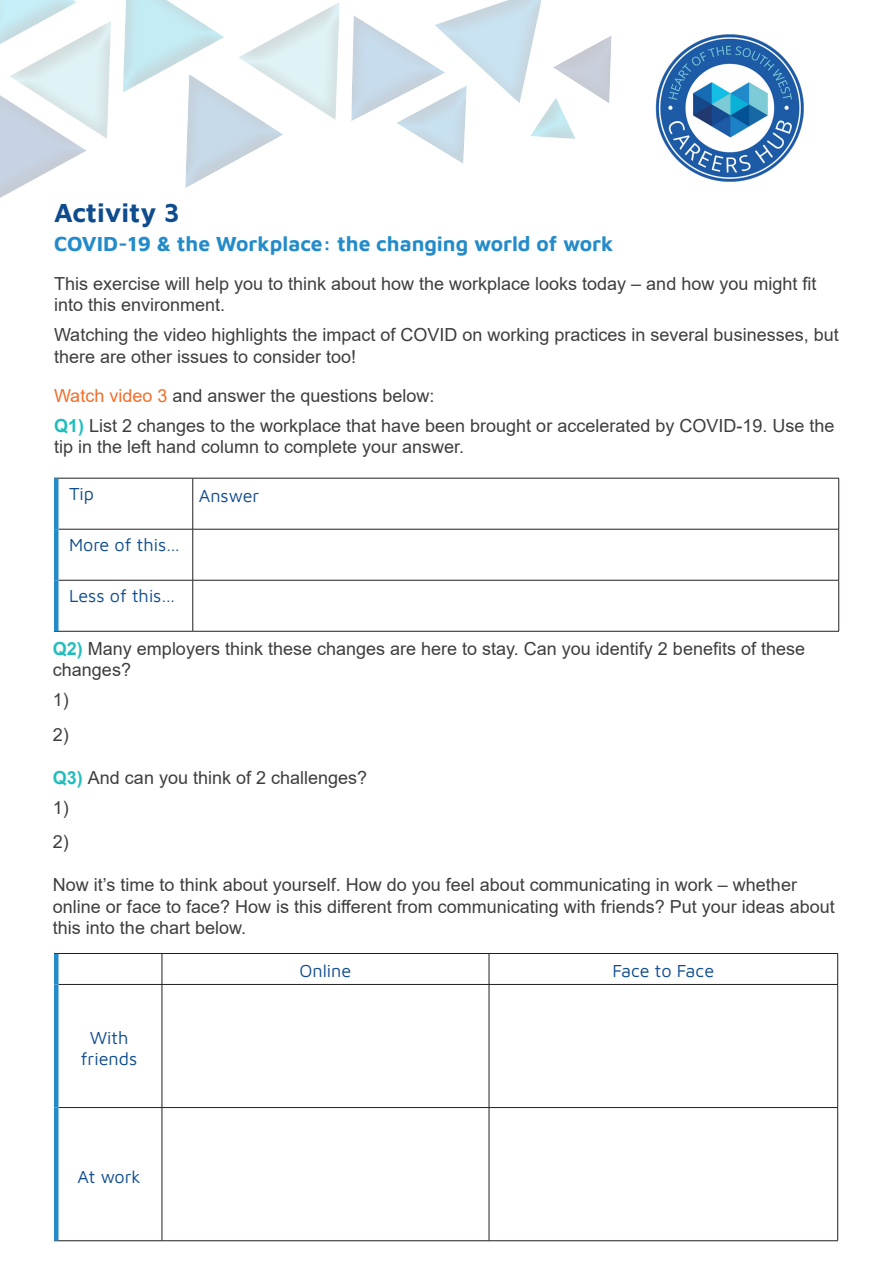
<style>
.page{position:relative;width:893px;height:1263px;background:#fff}
.page>*{position:absolute;margin:0;border:0;box-sizing:border-box;transform-origin:0 0}
.t1{font:700 27px "Maven Pro";color:#0f4c8e}
.t2{font:700 21px "Maven Pro";color:#248bca}
.t3{font:18px/21.6px "Arial";color:#3e3e3f}
.t4{font:18px/21px "Maven Pro";color:#0f4c8e;text-align:center}
.s1{color:#f36e2a}
.s2{font-weight:700;color:#21bdbd}
</style>
<div class="page">
<img style="left:655px;top:34px;width:149px;height:148px">
<div style="left:0;top:0;width:613px;height:211px;background:#231f20;opacity:.5"></div>
<hr style="left:54px;top:478px;width:139px;height:1px;background:#231f20">
<hr style="left:193px;top:478px;width:646px;height:1px;background:#231f20">
<hr style="left:193px;top:478px;width:1px;height:51px;background:#231f20">
<hr style="left:838px;top:478px;width:1px;height:51px;background:#231f20">
<hr style="left:58px;top:529px;width:135px;height:1px;background:#231f20">
<hr style="left:193px;top:529px;width:646px;height:1px;background:#231f20">
<hr style="left:193px;top:529px;width:1px;height:51px;background:#231f20">
<hr style="left:838px;top:529px;width:1px;height:51px;background:#231f20">
<hr style="left:58px;top:580px;width:135px;height:1px;background:#231f20">
<hr style="left:193px;top:580px;width:646px;height:1px;background:#231f20">
<hr style="left:193px;top:580px;width:1px;height:51px;background:#231f20">
<hr style="left:838px;top:580px;width:1px;height:51px;background:#231f20">
<hr style="left:54px;top:631px;width:139px;height:1px;background:#231f20">
<hr style="left:193px;top:631px;width:646px;height:1px;background:#231f20">
<hr style="left:54px;top:478px;width:4px;height:51px;background:#248bca">
<hr style="left:54px;top:529px;width:4px;height:51px;background:#248bca">
<hr style="left:54px;top:580px;width:4px;height:51px;background:#248bca">
<hr style="left:54px;top:953px;width:108px;height:1px;background:#231f20">
<hr style="left:162px;top:953px;width:327px;height:1px;background:#231f20">
<hr style="left:162px;top:954px;width:1px;height:30px;background:#231f20">
<hr style="left:489px;top:953px;width:349px;height:1px;background:#231f20">
<hr style="left:489px;top:954px;width:1px;height:30px;background:#231f20">
<hr style="left:837px;top:954px;width:1px;height:30px;background:#231f20">
<hr style="left:58px;top:984px;width:104px;height:1px;background:#231f20">
<hr style="left:162px;top:984px;width:327px;height:1px;background:#231f20">
<hr style="left:162px;top:985px;width:1px;height:122px;background:#231f20">
<hr style="left:489px;top:984px;width:349px;height:1px;background:#231f20">
<hr style="left:489px;top:985px;width:1px;height:122px;background:#231f20">
<hr style="left:837px;top:985px;width:1px;height:122px;background:#231f20">
<hr style="left:58px;top:1107px;width:104px;height:1px;background:#231f20">
<hr style="left:162px;top:1107px;width:327px;height:1px;background:#231f20">
<hr style="left:162px;top:1108px;width:1px;height:132px;background:#231f20">
<hr style="left:489px;top:1107px;width:349px;height:1px;background:#231f20">
<hr style="left:489px;top:1108px;width:1px;height:132px;background:#231f20">
<hr style="left:837px;top:1108px;width:1px;height:132px;background:#231f20">
<hr style="left:54px;top:1240px;width:108px;height:1px;background:#231f20">
<hr style="left:162px;top:1240px;width:327px;height:1px;background:#231f20">
<hr style="left:489px;top:1240px;width:349px;height:1px;background:#231f20">
<hr style="left:54px;top:954px;width:4px;height:30px;background:#248bca">
<hr style="left:54px;top:984px;width:4px;height:123px;background:#248bca">
<hr style="left:54px;top:1107px;width:4px;height:133px;background:#248bca">
<p class="t1" style="left:54px;top:194px;width:127px">Activity 3</p>
<p class="t2" style="left:54px;top:229px;width:561px">COVID-19 &amp; the Workplace: the changing world of work</p>
<p class="t3" style="left:54px;top:272px;width:764px">This exercise will help you to think about how the workplace looks today – and how you might fit into this environment.</p>
<p class="t3" style="left:54px;top:324px;width:786px">Watching the video highlights the impact of COVID on working practices in several businesses, but there are other issues to consider too!</p>
<p class="t3" style="left:54px;top:384px;width:382px"><span class="s1">Watch video 3</span> and answer the questions below:</p>
<p class="t3" style="left:54px;top:414px;width:782px"><span class="s2">Q1)</span> List 2 changes to the workplace that have been brought or accelerated by COVID-19. Use the tip in the left hand column to complete your answer.</p>
<p class="t4" style="left:69px;top:482px;width:27px">Tip</p>
<p class="t4" style="left:199px;top:484px;width:62px">Answer</p>
<p class="t4" style="left:69px;top:533px;width:113px">More of this…</p>
<p class="t4" style="left:69px;top:584px;width:108px">Less of this…</p>
<p class="t3" style="left:53px;top:637px;width:754px"><span class="s2">Q2)</span> Many employers think these changes are here to stay. Can you identify 2 benefits of these changes?</p>
<p class="t3" style="left:53px;top:689px;width:18px">1)</p>
<p class="t3" style="left:53px;top:723px;width:18px">2)</p>
<p class="t3" style="left:53px;top:766px;width:316px"><span class="s2">Q3)</span> And can you think of 2 challenges?</p>
<p class="t3" style="left:53px;top:796px;width:18px">1)</p>
<p class="t3" style="left:53px;top:831px;width:18px">2)</p>
<p class="t3" style="left:53px;top:874px;width:783px">Now it’s time to think about yourself. How do you feel about communicating in work – whether online or face to face? How is this different from communicating with friends? Put your ideas about this into the chart below.</p>
<p class="t4" style="left:300px;top:959px;width:53px">Online</p>
<p class="t4" style="left:612px;top:959px;width:103px">Face to Face</p>
<p class="t4" style="left:81px;top:1026px;width:58px">With friends</p>
<p class="t4" style="left:77px;top:1165px;width:65px">At work</p>
</div>
